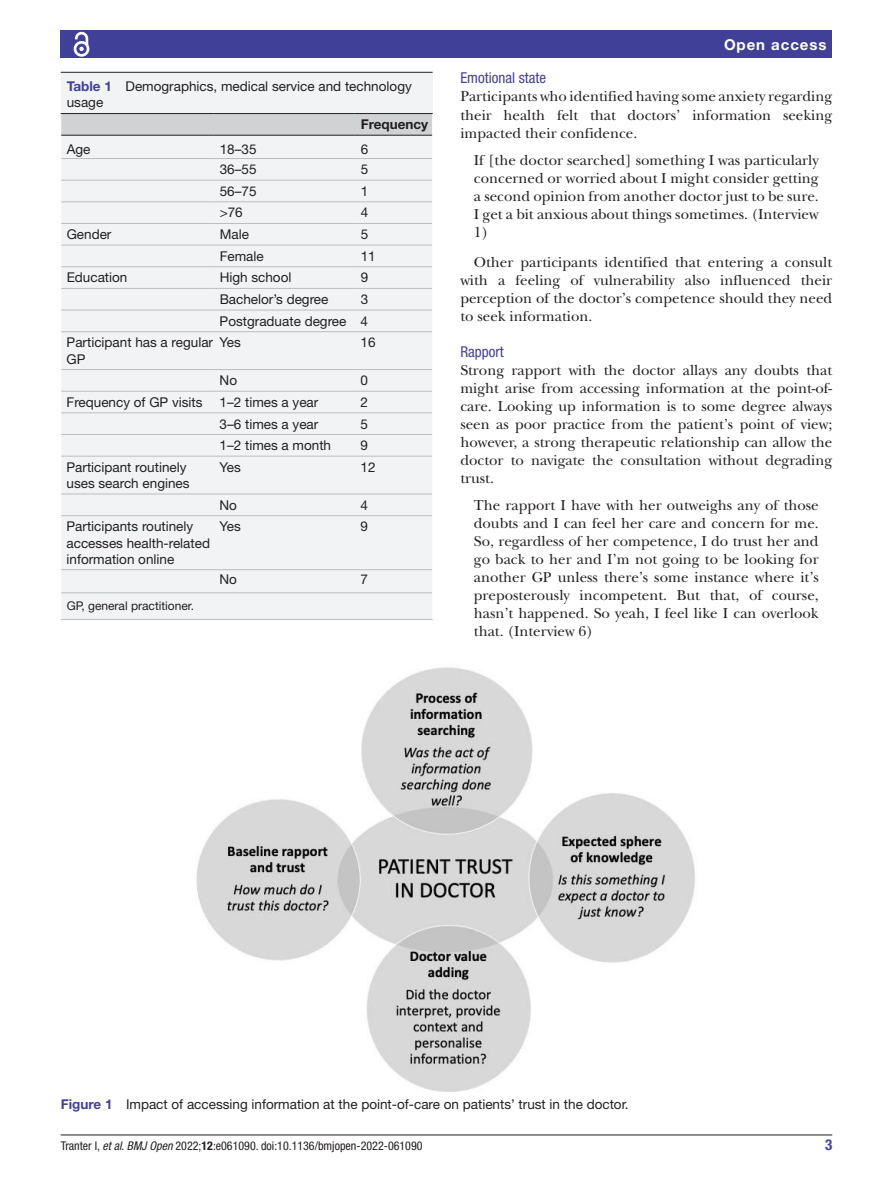
<style>
.page{position:relative;width:893px;height:1191px;background:#fff}
.page>*{position:absolute;margin:0;border:0;box-sizing:border-box;transform-origin:0 0}
.t1{font:15px/18px "New Baskerville";color:#231f20;text-align:justify}
.t2{font:condensed 15px "Helvetica Neue LT Std";color:#414099}
.t3{font:700 15px "Helvetica Neue LT Std";letter-spacing:.065em;color:#fff}
.t4{font:700 condensed 15px "Helvetica Neue LT Std";color:#414099}
.t5{font:13.5px/16.2px "Helvetica Neue LT Std";color:#231f20}
.t6{font:700 13.5px "Helvetica Neue LT Std";color:#231f20}
.t7{font:condensed 12px "Helvetica Neue LT Std";color:#231f20}
.t8{font:12px "Helvetica Neue LT Std";color:#231f20}
.s1{font-weight:700;color:#414099}
.s2{font-style:italic}
.s3{font-weight:700}
</style>
<div class="page">
<hr style="left:61px;top:1134px;width:771px;height:1px;background:#231f20">
<div style="left:61px;top:31px;width:771px;height:27px;background:#414099"></div>
<svg style="left:73px;top:31px;width:17px;height:26px"></svg>
<div style="left:61px;top:73px;width:372px;height:546px;background:#f2f3f4"></div>
<hr style="left:61px;top:72px;width:372px;height:1px;background:#231f20">
<hr style="left:61px;top:113px;width:153px;height:1px;background:#231f20">
<hr style="left:214px;top:113px;width:141px;height:1px;background:#231f20">
<hr style="left:355px;top:113px;width:78px;height:1px;background:#231f20">
<hr style="left:61px;top:369px;width:153px;height:1px;background:#bcbdc0">
<hr style="left:214px;top:369px;width:141px;height:1px;background:#bcbdc0">
<hr style="left:355px;top:369px;width:77px;height:1px;background:#bcbdc0">
<hr style="left:61px;top:391px;width:153px;height:1px;background:#bcbdc0">
<hr style="left:214px;top:391px;width:141px;height:1px;background:#bcbdc0">
<hr style="left:355px;top:391px;width:77px;height:1px;background:#bcbdc0">
<hr style="left:61px;top:412px;width:153px;height:1px;background:#bcbdc0">
<hr style="left:214px;top:412px;width:141px;height:1px;background:#bcbdc0">
<hr style="left:355px;top:412px;width:77px;height:1px;background:#bcbdc0">
<hr style="left:61px;top:434px;width:153px;height:1px;background:#bcbdc0">
<hr style="left:214px;top:434px;width:141px;height:1px;background:#bcbdc0">
<hr style="left:355px;top:434px;width:77px;height:1px;background:#bcbdc0">
<hr style="left:61px;top:456px;width:153px;height:1px;background:#bcbdc0">
<hr style="left:214px;top:456px;width:141px;height:1px;background:#bcbdc0">
<hr style="left:355px;top:456px;width:77px;height:1px;background:#bcbdc0">
<hr style="left:61px;top:494px;width:153px;height:1px;background:#bcbdc0">
<hr style="left:214px;top:494px;width:141px;height:1px;background:#bcbdc0">
<hr style="left:355px;top:494px;width:77px;height:1px;background:#bcbdc0">
<hr style="left:61px;top:515px;width:153px;height:1px;background:#bcbdc0">
<hr style="left:214px;top:515px;width:141px;height:1px;background:#bcbdc0">
<hr style="left:355px;top:515px;width:77px;height:1px;background:#bcbdc0">
<hr style="left:61px;top:569px;width:153px;height:1px;background:#bcbdc0">
<hr style="left:214px;top:569px;width:141px;height:1px;background:#bcbdc0">
<hr style="left:214px;top:592px;width:141px;height:1px;background:#bcbdc0">
<hr style="left:355px;top:569px;width:77px;height:1px;background:#bcbdc0">
<hr style="left:355px;top:592px;width:77px;height:1px;background:#bcbdc0">
<hr style="left:61px;top:592px;width:153px;height:1px;background:#bcbdc0">
<hr style="left:61px;top:619px;width:153px;height:1px;background:#bcbdc0">
<hr style="left:214px;top:619px;width:141px;height:1px;background:#bcbdc0">
<hr style="left:355px;top:619px;width:78px;height:1px;background:#bcbdc0">
<svg style="left:61px;top:114px;width:372px;height:218px"></svg>
<hr style="left:432px;top:332px;width:1px;height:37px;background:#fff">
<svg style="left:432px;top:370px;width:1px;height:85px"></svg>
<hr style="left:432px;top:456px;width:1px;height:38px;background:#fff">
<svg style="left:432px;top:495px;width:1px;height:20px"></svg>
<hr style="left:432px;top:515px;width:1px;height:55px;background:#fff">
<svg style="left:432px;top:571px;width:1px;height:48px"></svg>
<img style="left:196px;top:667px;width:499px;height:424px">
<p class="t5" style="left:67px;top:77px;width:347px"><span class="s1">Table 1</span> Demographics, medical service and technology usage</p>
<p class="t6" style="left:361px;top:116px;width:69px">Frequency</p>
<p class="t5" style="left:67px;top:141px;width:25px">Age</p>
<p class="t5" style="left:220px;top:141px;width:38px">18–35</p>
<p class="t5" style="left:361px;top:141px;width:9px">6</p>
<p class="t5" style="left:220px;top:161px;width:38px">36–55</p>
<p class="t5" style="left:361px;top:161px;width:9px">5</p>
<p class="t5" style="left:220px;top:183px;width:38px">56–75</p>
<p class="t5" style="left:361px;top:183px;width:9px">1</p>
<p class="t5" style="left:220px;top:204px;width:25px">&gt;76</p>
<p class="t5" style="left:361px;top:204px;width:9px">4</p>
<p class="t5" style="left:67px;top:226px;width:46px">Gender</p>
<p class="t5" style="left:220px;top:226px;width:31px">Male</p>
<p class="t5" style="left:361px;top:226px;width:9px">5</p>
<p class="t5" style="left:220px;top:248px;width:46px">Female</p>
<p class="t5" style="left:361px;top:248px;width:17px">11</p>
<p class="t5" style="left:67px;top:269px;width:62px">Education</p>
<p class="t5" style="left:220px;top:269px;width:73px">High school</p>
<p class="t5" style="left:361px;top:269px;width:9px">9</p>
<p class="t5" style="left:220px;top:291px;width:110px">Bachelor’s degree</p>
<p class="t5" style="left:220px;top:288px;width:150px;line-height:21.6px;text-align:right">3<br>Postgraduate degree 4</p>
<p class="t5" style="left:67px;top:334px;width:148px">Participant has a regular<br>GP</p>
<p class="t5" style="left:220px;top:334px;width:23px">Yes</p>
<p class="t5" style="left:361px;top:334px;width:17px">16</p>
<p class="t5" style="left:220px;top:372px;width:19px">No</p>
<p class="t5" style="left:361px;top:372px;width:9px">0</p>
<p class="t5" style="left:67px;top:394px;width:138px">Frequency of GP visits</p>
<p class="t5" style="left:220px;top:394px;width:100px">1–2 times a year</p>
<p class="t5" style="left:361px;top:394px;width:9px">2</p>
<p class="t5" style="left:220px;top:415px;width:100px">3–6 times a year</p>
<p class="t5" style="left:361px;top:415px;width:9px">5</p>
<p class="t5" style="left:220px;top:437px;width:113px">1–2 times a month</p>
<p class="t5" style="left:361px;top:437px;width:9px">9</p>
<p class="t5" style="left:67px;top:459px;width:125px">Participant routinely uses search engines</p>
<p class="t5" style="left:220px;top:459px;width:23px">Yes</p>
<p class="t5" style="left:361px;top:459px;width:17px">12</p>
<p class="t5" style="left:220px;top:496px;width:19px">No</p>
<p class="t5" style="left:361px;top:496px;width:9px">4</p>
<p class="t5" style="left:67px;top:518px;width:145px">Participants routinely accesses health-related information online</p>
<p class="t5" style="left:220px;top:518px;width:23px">Yes</p>
<p class="t5" style="left:361px;top:518px;width:9px">9</p>
<p class="t5" style="left:220px;top:571px;width:19px">No</p>
<p class="t5" style="left:361px;top:571px;width:9px">7</p>
<p class="t8" style="left:67px;top:599px;width:129px">GP, general practitioner.</p>
<p class="t3" style="left:724px;top:35px;width:104px">Open access</p>
<p class="t2" style="left:460px;top:69px;width:87px">Emotional state</p>
<p class="t1" style="left:460px;top:88px;width:373px">Participants who identified having some anxiety regarding their health felt that doctors’ information seeking impacted their confidence.</p>
<p class="t1" style="left:474px;top:151px;width:346px">If [the doctor searched] something I was particularly concerned or worried about I might consider getting a second opinion from another doctor just to be sure.<br>I get a bit anxious about things sometimes. (Interview 1)</p>
<p class="t1" style="left:460px;top:253px;width:373px;text-indent:14px">Other participants identified that entering a consult with a feeling of vulnerability also influenced their perception of the doctor’s competence should they need to seek information.</p>
<p class="t2" style="left:460px;top:343px;width:45px">Rapport</p>
<p class="t1" style="left:460px;top:361px;width:373px">Strong rapport with the doctor allays any doubts that might arise from accessing information at the point-of&shy;care. Looking up information is to some degree always seen as poor practice from the patient’s point of view; however, a strong therapeutic relationship can allow the doctor to navigate the consultation without degrading trust.</p>
<p class="t1" style="left:474px;top:496px;width:346px">The rapport I have with her outweighs any of those doubts and I can feel her care and concern for me.<br>So, regardless of her competence, I do trust her and go back to her and I’m not going to be looking for another GP unless there’s some instance where it’s preposterously incompetent. But that, of course, hasn’t happened. So yeah, I feel like I can overlook that. (Interview 6)</p>
<p class="t5" style="left:61px;top:1096px;width:569px"><span class="s1">Figure 1</span> Impact of accessing information at the point-of-care on patients’ trust in the doctor.</p>
<p class="t7" style="left:61px;top:1138px;width:363px">Tranter I, <span class="s2">et al</span>. <span class="s2">BMJ Open</span> 2022;<span class="s3">12</span>:e061090. doi:10.1136/bmjopen-2022-061090</p>
<p class="t4" style="left:825px;top:1135px;width:9px">3</p>
</div>
